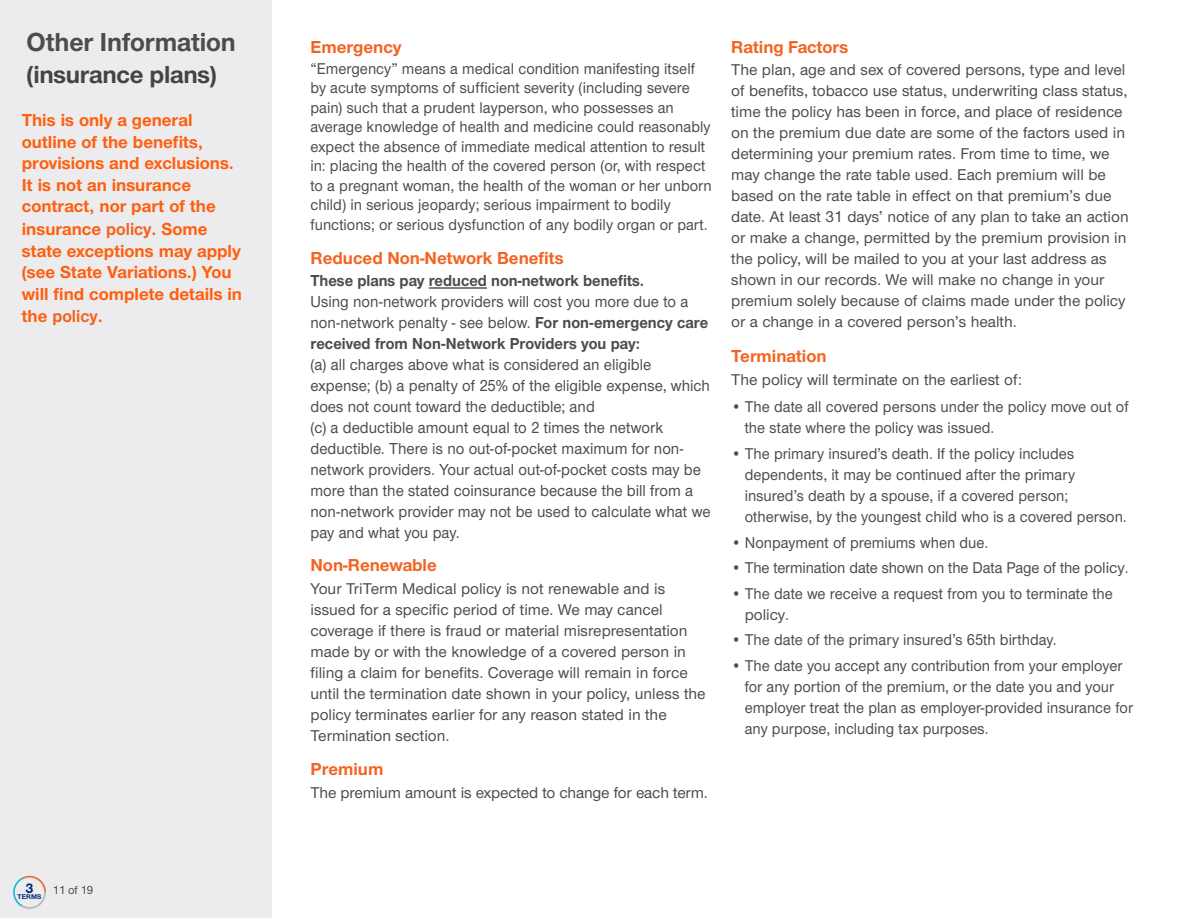
<style>
.page{position:relative;width:1188px;height:918px;background:#fff}
.page>*{position:absolute;margin:0;border:0;box-sizing:border-box;transform-origin:0 0}
.t1{font:700 27px "UHC Sans";letter-spacing:-.005em;color:#4b4c4d}
.t2{font:700 25.5px "UHC Sans";letter-spacing:-.01em;color:#444}
.t3{font:700 18px/21.8px "UHC Sans";color:#ff5f0e}
.Provisions_ORANGE_Su{font:700 18px "UHC Sans";color:#f36421}
.Provisions___Bullets{font:500 16.5px/21px "UHC Sans";color:#4b4c4d;scale:.95 1}
.Body_Copy{font:500 16.2px/19.5px "UHC Sans";color:#4b4c4d;scale:.95 1}
.Body_Copy-2{font:500 16.2px/21px "UHC Sans";color:#4b4c4d}
.t4{font:700 14.1px "UHC Sans";color:#002677}
.t5{font:500 12px "UHC Sans";color:#4b4c4d}
.t6{font:700 7.05px "UHC Sans";letter-spacing:.015em;color:#002677}
.s1{color:#f36421}
.s2{font-weight:700}
</style>
<div class="page">
<div style="left:0;top:0;width:271px;height:918px;background:#ececee"></div>
<div style="left:13px;top:877px;width:32px;height:33px;border:2px solid #e1e2e2;border-radius:50%"></div>
<div style="left:13px;top:876px;width:33px;height:33px;border:2px solid #cacccc;border-radius:50%"></div>
<svg style="left:13px;top:876px;width:33px;height:32px"></svg>
<hr style="left:429px;top:287px;width:58px;height:2px;background:#4b4c4d">
<h1 class="t1" style="left:26px;top:24px;width:211px">Other Information</h1>
<h2 class="t2" style="left:26px;top:57px;width:192px">(insurance plans)</h2>
<p class="t3" style="left:22px;top:109px;width:222px">This is only a general outline of the benefits, provisions and exclusions.<br>It is not an insurance contract, nor part of the insurance <span class="s1">policy</span>. Some state exceptions may apply (see State Variations.) You will find complete details in the <span class="s1">policy</span>.</p>
<p class="t4" style="left:26px;top:878px;width:10px">3</p>
<p class="t5" style="left:53px;top:882px;width:42px">11 of 19</p>
<p class="t6" style="left:18px;top:892px;width:26px">TERMS</p>
<p class="Provisions_ORANGE_Su" style="left:310px;top:34px;width:93px">Emergency</p>
<p class="Body_Copy" style="left:310px;top:58px;width:424px">“Emergency” means a medical condition manifesting itself by acute symptoms of sufficient severity (including severe pain) such that a prudent layperson, who possesses an average knowledge of health and medicine could reasonably expect the absence of immediate medical attention to result in: placing the health of the covered person (or, with respect to a pregnant woman, the health of the woman or her unborn child) in serious jeopardy; serious impairment to bodily functions; or serious dysfunction of any bodily organ or part.</p>
<p class="Provisions_ORANGE_Su" style="left:310px;top:246px;width:255px">Reduced Non-Network Benefits</p>
<p class="Provisions___Bullets" style="left:310px;top:270px;width:423px"><span class="s2">These plans pay reduced non-network benefits.<br></span>Using non-network providers will cost you more due to a non-network penalty - see below. <span class="s2">For non-emergency care received from Non-Network Providers you pay:<br></span>(a) all charges above what is considered an eligible expense; (b) a penalty of 25% of the eligible expense, which does not count toward the deductible; and<br>(c) a deductible amount equal to 2 times the network deductible. There is no out-of-pocket maximum for non&shy;network providers. Your actual out-of-pocket costs may be more than the stated coinsurance because the bill from a non-network provider may not be used to calculate what we pay and what you pay.</p>
<p class="Provisions_ORANGE_Su" style="left:310px;top:553px;width:128px">Non-Renewable</p>
<p class="Body_Copy-2" style="left:310px;top:577px;width:397px">Your TriTerm Medical policy is not renewable and is issued for a specific period of time. We may cancel coverage if there is fraud or material misrepresentation made by or with the knowledge of a covered person in filing a claim for benefits. Coverage will remain in force until the termination date shown in your policy, unless the policy terminates earlier for any reason stated in the Termination section.</p>
<p class="Provisions_ORANGE_Su" style="left:310px;top:757px;width:74px">Premium</p>
<p class="Body_Copy-2" style="left:310px;top:781px;width:399px">The premium amount is expected to change for each term.</p>
<p class="Provisions_ORANGE_Su" style="left:731px;top:34px;width:119px">Rating Factors</p>
<p class="Body_Copy-2" style="left:731px;top:59px;width:399px">The plan, age and sex of covered persons, type and level of benefits, tobacco use status, underwriting class status, time the policy has been in force, and place of residence on the premium due date are some of the factors used in determining your premium rates. From time to time, we may change the rate table used. Each premium will be based on the rate table in effect on that premium’s due date. At least 31 days’ notice of any plan to take an action or make a change, permitted by the premium provision in the policy, will be mailed to you at your last address as shown in our records. We will make no change in your premium solely because of claims made under the policy or a change in a covered person’s health.</p>
<p class="Provisions_ORANGE_Su" style="left:731px;top:344px;width:97px">Termination</p>
<p class="Body_Copy-2" style="left:731px;top:368px;width:292px">The policy will terminate on the earliest of:</p>
<p class="Body_Copy" style="left:745px;top:396px;width:406px;line-height:21px;text-indent:-14px">• The date all covered persons under the policy move out of the state where the policy was issued.</p>
<p class="Body_Copy" style="left:745px;top:442px;width:404px;line-height:21px;text-indent:-14px">• The primary insured’s death. If the policy includes dependents, it may be continued after the primary insured’s death by a spouse, if a covered person; otherwise, by the youngest child who is a covered person.</p>
<p class="Body_Copy" style="left:731px;top:532px;width:272px">• Nonpayment of premiums when due.</p>
<p class="Body_Copy" style="left:731px;top:557px;width:420px">• The termination date shown on the Data Page of the policy.</p>
<p class="Body_Copy" style="left:745px;top:582px;width:389px;line-height:21px;text-indent:-14px">• The date we receive a request from you to terminate the policy.</p>
<p class="Body_Copy" style="left:731px;top:629px;width:344px">• The date of the primary insured’s 65th birthday.</p>
<p class="Body_Copy" style="left:745px;top:654px;width:410px;line-height:21px;text-indent:-14px">• The date you accept any contribution from your employer for any portion of the premium, or the date you and your employer treat the plan as employer-provided insurance for any purpose, including tax purposes.</p>
</div>
